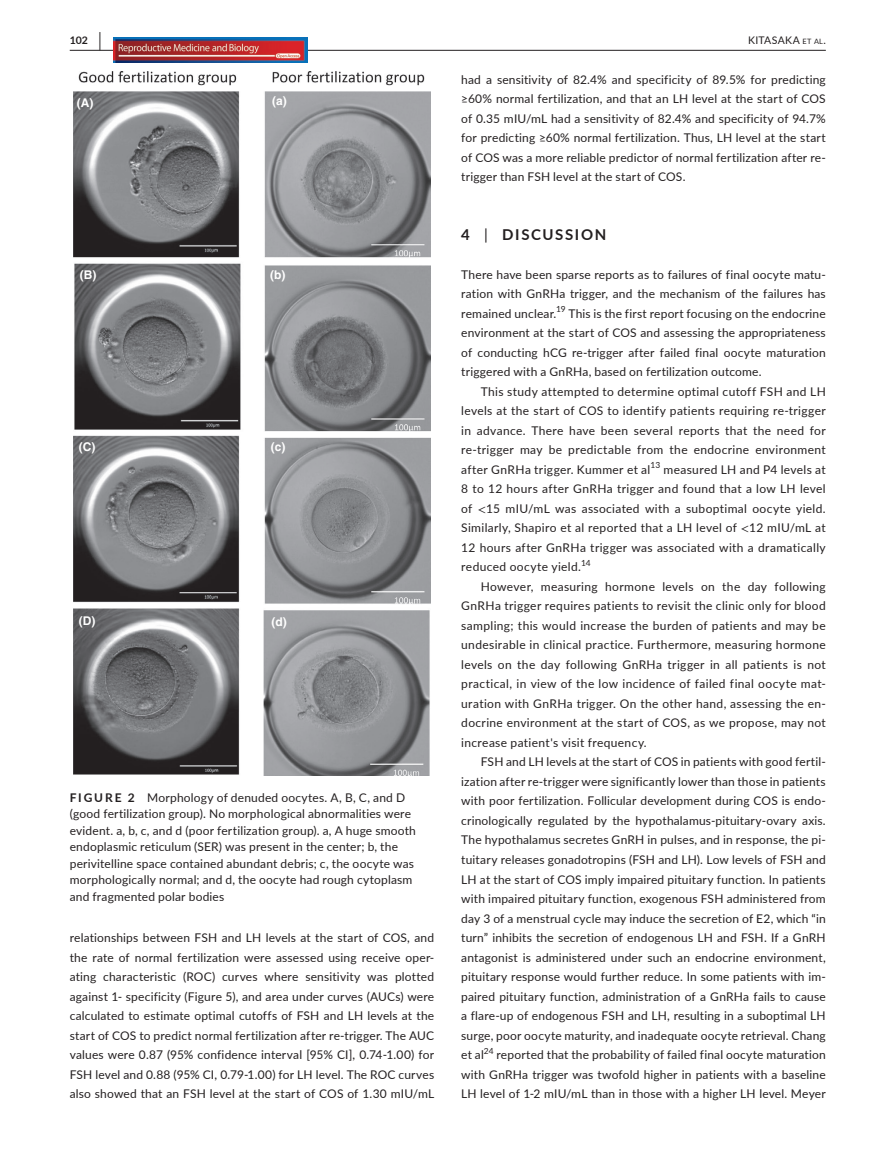
<style>
.page{position:relative;width:893px;height:1174px;background:#fff}
.page>*{position:absolute;margin:0;border:0;box-sizing:border-box;transform-origin:0 0}
.t1{font:700 15px "Lato";letter-spacing:.11em;color:#231f20}
.t2{font:12px/19.5px "Lato";letter-spacing:.015em;color:#231f20;text-align:justify}
.t3{font:700 12px "Helvetica";color:#fff}
.t4{font:10.5px "Lato";letter-spacing:.025em;color:#231f20}
.t5{font:700 10.5px "Lato";color:#231f20}
.t6{font:8.4px "Lato";color:#231f20}
.s1{font-size:19.5px}
.s2{font-size:7.35px}
.s3{font-weight:700}
.s4{font-weight:400}
.s5{font-family:"STIX"}
</style>
<div class="page">
<hr style="left:70px;top:50px;width:756px;height:1px;background:#231f20">
<img style="left:114px;top:38px;width:194px;height:25px">
<img style="left:73px;top:72px;width:358px;height:703px">
<p class="t5" style="left:70px;top:33px;width:33px">102 <span class="s1">|</span></p>
<p class="t4" style="left:748px;top:33px;width:79px">KITASAKA <span class="s2">et al</span>.</p>
<p class="t3" style="left:77px;top:95px;width:18px">(A)</p>
<p class="t3" style="left:272px;top:93px;width:16px">(a)</p>
<p class="t3" style="left:80px;top:268px;width:18px">(B)</p>
<p class="t3" style="left:270px;top:267px;width:17px">(b)</p>
<p class="t3" style="left:79px;top:439px;width:18px">(C)</p>
<p class="t3" style="left:271px;top:439px;width:16px">(c)</p>
<p class="t3" style="left:79px;top:613px;width:18px">(D)</p>
<p class="t3" style="left:272px;top:614px;width:17px">(d)</p>
<p class="t2" style="left:70px;top:789px;width:348px;line-height:16.5px;text-align:left"><span class="s3">FIGURE 2</span> Morphology of denuded oocytes. A, B, C, and D (good fertilization group). No morphological abnormalities were evident. a, b, c, and d (poor fertilization group). a, A huge smooth endoplasmic reticulum (SER) was present in the center; b, the perivitelline space contained abundant debris; c, the oocyte was morphologically normal; and d, the oocyte had rough cytoplasm and fragmented polar bodies</p>
<p class="t2" style="left:70px;top:927px;width:366px">relationships between FSH and LH levels at the start of COS, and the rate of normal fertilization were assessed using receive oper&shy;ating characteristic (ROC) curves where sensitivity was plotted against 1- specificity (Figure 5), and area under curves (AUCs) were calculated to estimate optimal cutoffs of FSH and LH levels at the start of COS to predict normal fertilization after re-trigger. The AUC values were 0.87 (95% confidence interval [95% CI], 0.74-1.00) for FSH level and 0.88 (95% CI, 0.79-1.00) for LH level. The ROC curves also showed that an FSH level at the start of COS of 1.30 mIU/mL</p>
<p class="t2" style="left:461px;top:69px;width:366px">had a sensitivity of 82.4% and specificity of 89.5% for predicting ≥60% normal fertilization, and that an LH level at the start of COS of 0.35 mIU/mL had a sensitivity of 82.4% and specificity of 94.7% for predicting ≥60% normal fertilization. Thus, LH level at the start of COS was a more reliable predictor of normal fertilization after re&shy;trigger than FSH level at the start of COS.</p>
<p class="t1" style="left:461px;top:223px;width:147px">4 <span class="s4">|</span> DISCUSSION</p>
<p class="t2" style="left:461px;top:264px;width:366px">There have been sparse reports as to failures of final oocyte matu&shy;ration with GnRHa trigger, and the mechanism of the failures has remained unclear.</p>
<p class="t6" style="left:556px;top:303px;width:11px">19</p>
<p class="t2" style="left:461px;top:303px;width:366px;text-indent:107px">This is the first report focusing on the endocrine environment at the start of COS and assessing the appropriateness of conducting hCG re-trigger after failed final oocyte maturation triggered with a GnRHa, based on fertilization outcome.</p>
<p class="t2" style="left:461px;top:381px;width:366px;text-indent:20px">This study attempted to determine optimal cutoff FSH and LH levels at the start of COS to identify patients requiring re-trigger in advance. There have been several reports that the need for re-trigger may be predictable from the endocrine environment after GnRHa trigger. Kummer et al</p>
<p class="t6" style="left:650px;top:459px;width:11px">13</p>
<p class="t2" style="left:461px;top:459px;width:366px;text-indent:202px">measured LH and P4 levels at 8 to 12 hours after GnRHa trigger and found that a low LH level of <span class="s5">&lt;</span>15 mIU/mL was associated with a suboptimal oocyte yield.<br>Similarly, Shapiro et al reported that a LH level of <span class="s5">&lt;</span>12 mIU/mL at 12 hours after GnRHa trigger was associated with a dramatically reduced oocyte yield.</p>
<p class="t6" style="left:581px;top:557px;width:11px">14</p>
<p class="t2" style="left:461px;top:576px;width:366px;text-indent:20px">However, measuring hormone levels on the day following GnRHa trigger requires patients to revisit the clinic only for blood sampling; this would increase the burden of patients and may be undesirable in clinical practice. Furthermore, measuring hormone levels on the day following GnRHa trigger in all patients is not practical, in view of the low incidence of failed final oocyte mat&shy;uration with GnRHa trigger. On the other hand, assessing the en&shy;docrine environment at the start of COS, as we propose, may not increase patient's visit frequency.</p>
<p class="t2" style="left:461px;top:752px;width:366px;text-indent:20px">FSH and LH levels at the start of COS in patients with good fertil&shy;ization after re-trigger were significantly lower than those in patients with poor fertilization. Follicular development during COS is endo&shy;crinologically regulated by the hypothalamus-pituitary-ovary axis.<br>The hypothalamus secretes GnRH in pulses, and in response, the pi&shy;tuitary releases gonadotropins (FSH and LH). Low levels of FSH and LH at the start of COS imply impaired pituitary function. In patients with impaired pituitary function, exogenous FSH administered from day 3 of a menstrual cycle may induce the secretion of E2, which “in turn” inhibits the secretion of endogenous LH and FSH. If a GnRH antagonist is administered under such an endocrine environment, pituitary response would further reduce. In some patients with im&shy;paired pituitary function, administration of a GnRHa fails to cause a flare-up of endogenous FSH and LH, resulting in a suboptimal LH surge, poor oocyte maturity, and inadequate oocyte retrieval. Chang et al<sup>24</sup> reported that the probability of failed final oocyte maturation with GnRHa trigger was twofold higher in patients with a baseline LH level of 1-2 mIU/mL than in those with a higher LH level. Meyer</p>
</div>
